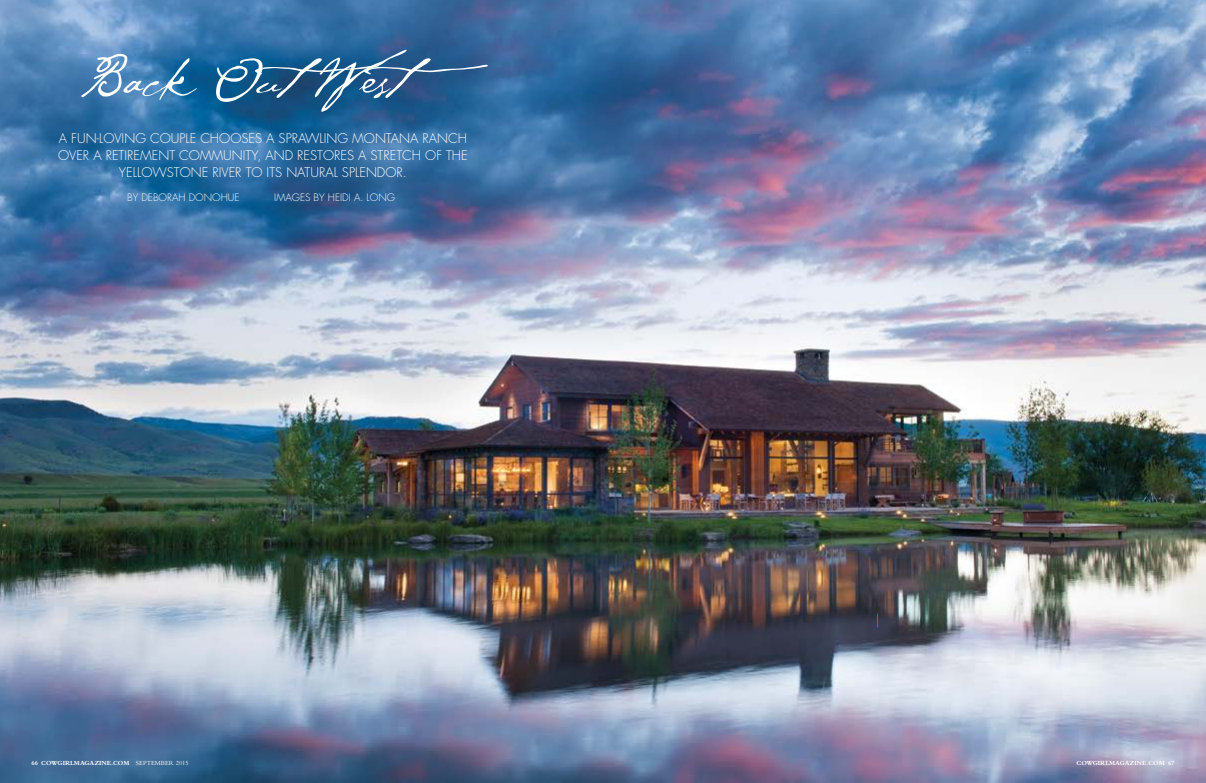
<style>
.page{position:relative;width:1206px;height:783px;background:#fff}
.page>*{position:absolute;margin:0;border:0;box-sizing:border-box;transform-origin:0 0}
.t1{font:59px "Cezanne";letter-spacing:-.01em;color:#fff}
.t2{font:300 13px/17px "Futura";color:#fff;text-align:center}
.t3{font:300 10px "Futura";color:#fff}
.t4{font:700 6.5px "Bembo";color:#fff}
.s1{font-weight:400}
</style>
<div class="page">
<img style="left:0;top:0;width:1206px;height:783px">
<svg style="left:877px;top:614px;width:1px;height:13px"></svg>
<h1 class="t1" style="left:79px;top:37px;width:436px">Back OutWest</h1>
<p class="t2" style="left:58px;top:130px;width:411px">A FUN-LOVING COUPLE CHOOSES A SPRAWLING MONTANA RANCH<br>OVER A RETIREMENT COMMUNITY, AND RESTORES A STRETCH OF THE<br>YELLOWSTONE RIVER TO ITS NATURAL SPLENDOR.</p>
<p class="t3" style="left:127px;top:191px;width:114px">BY DEBORAH DONOHUE</p>
<p class="t3" style="left:274px;top:191px;width:122px">IMAGES BY HEIDI A. LONG</p>
<p class="t4" style="left:31px;top:759px;width:159px">66 COWGIRLMAGAZINE.COM <span class="s1">SEPTEMBER 2015</span></p>
<p class="t4" style="left:1077px;top:759px;width:99px">COWGIRLMAGAZINE.COM 67</p>
</div>
